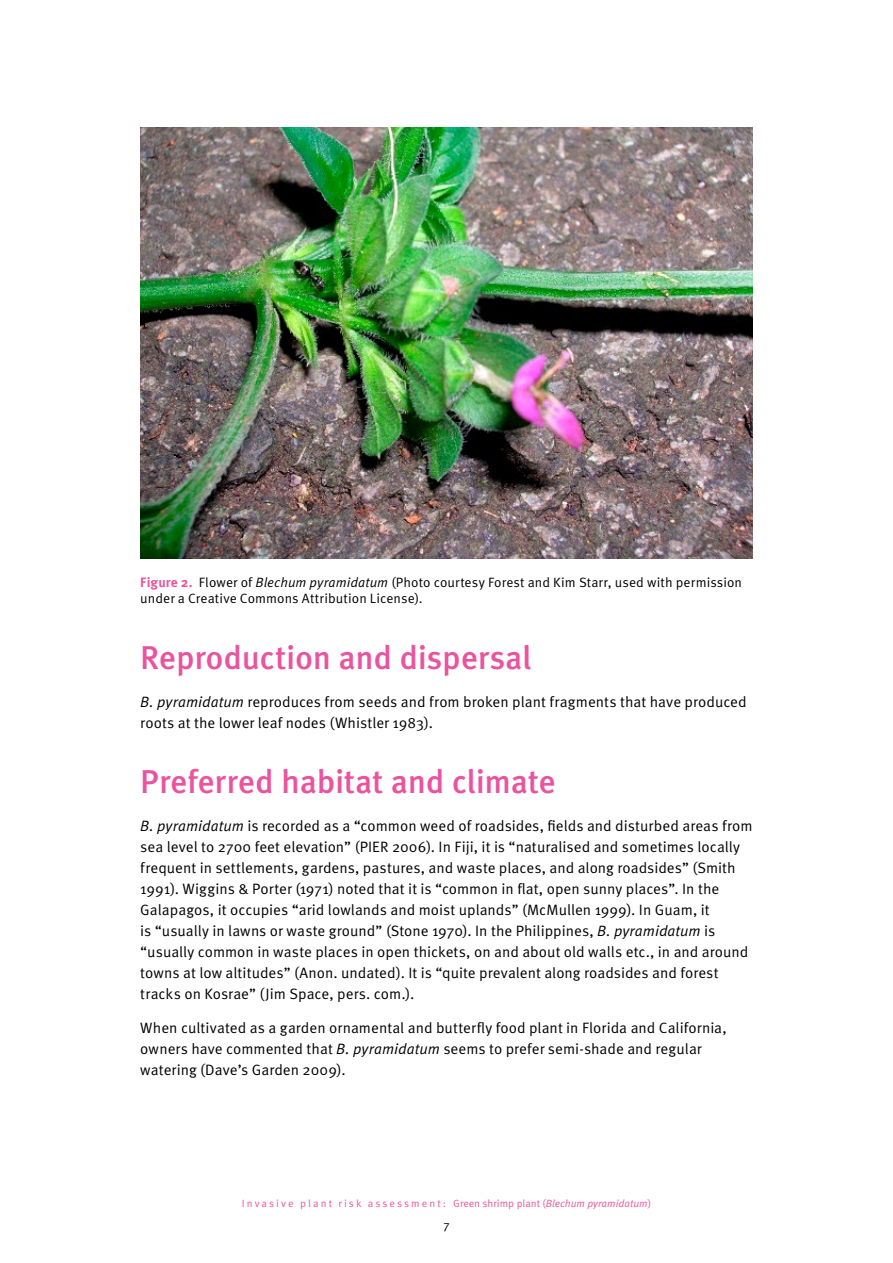
<style>
.page{position:relative;width:893px;height:1263px;background:#fff}
.page>*{position:absolute;margin:0;border:0;box-sizing:border-box;transform-origin:0 0}
.t1{font:500 33px "Meta OT";letter-spacing:-.01em;color:#eb539e}
.BodyCopy{font:15px/21px "Meta OT";color:#000}
.t2{font:13.5px/15.8px "Meta OT";letter-spacing:.01em;color:#000}
.t3{font:12px "Meta OT";color:#000}
.t4{font:10.5px "Meta OT";color:#eb539e}
.s1{font-weight:700;color:#eb539e}
.s2{font-style:italic}
</style>
<div class="page">
<img style="left:140px;top:128px;width:613px;height:430px">
<p class="t2" style="left:140px;top:575px;width:603px"><span class="s1">Figure 2.</span> Flower of <span class="s2">Blechum pyramidatum</span> (Photo courtesy Forest and Kim Starr, used with permission under a Creative Commons Attribution License).</p>
<h1 class="t1" style="left:140px;top:637px;width:393px">Reproduction and dispersal</h1>
<p class="BodyCopy" style="left:140px;top:691px;width:608px"><span class="s2">B. pyramidatum</span> reproduces from seeds and from broken plant fragments that have produced roots at the lower leaf nodes (Whistler 1983).</p>
<h1 class="t1" style="left:140px;top:761px;width:417px">Preferred habitat and climate</h1>
<p class="BodyCopy" style="left:140px;top:816px;width:614px"><span class="s2">B. pyramidatum</span> is recorded as a “common weed of roadsides, fields and disturbed areas from sea level to 2700 feet elevation” (PIER 2006). In Fiji, it is “naturalised and sometimes locally frequent in settlements, gardens, pastures, and waste places, and along roadsides” (Smith 1991). Wiggins &amp; Porter (1971) noted that it is “common in flat, open sunny places”. In the Galapagos, it occupies “arid lowlands and moist uplands” (McMullen 1999). In Guam, it<br>is “usually in lawns or waste ground” (Stone 1970). In the Philippines, <span class="s2">B. pyramidatum</span> is “usually common in waste places in open thickets, on and about old walls etc., in and around towns at low altitudes” (Anon. undated). It is “quite prevalent along roadsides and forest tracks on Kosrae” (Jim Space, pers. com.).</p>
<p class="BodyCopy" style="left:140px;top:1018px;width:588px">When cultivated as a garden ornamental and butterfly food plant in Florida and California, owners have commented that <span class="s2">B. pyramidatum</span> seems to prefer semi-shade and regular watering (Dave’s Garden 2009).</p>
<p class="t4" style="left:242px;top:1197px;width:411px">I n v a s i v e p l a n t r i s k a s s e s s m e n t : Green shrimp plant (<span class="s2">Blechum pyramidatum</span>)</p>
<p class="t3" style="left:443px;top:1219px;width:8px">7</p>
</div>
